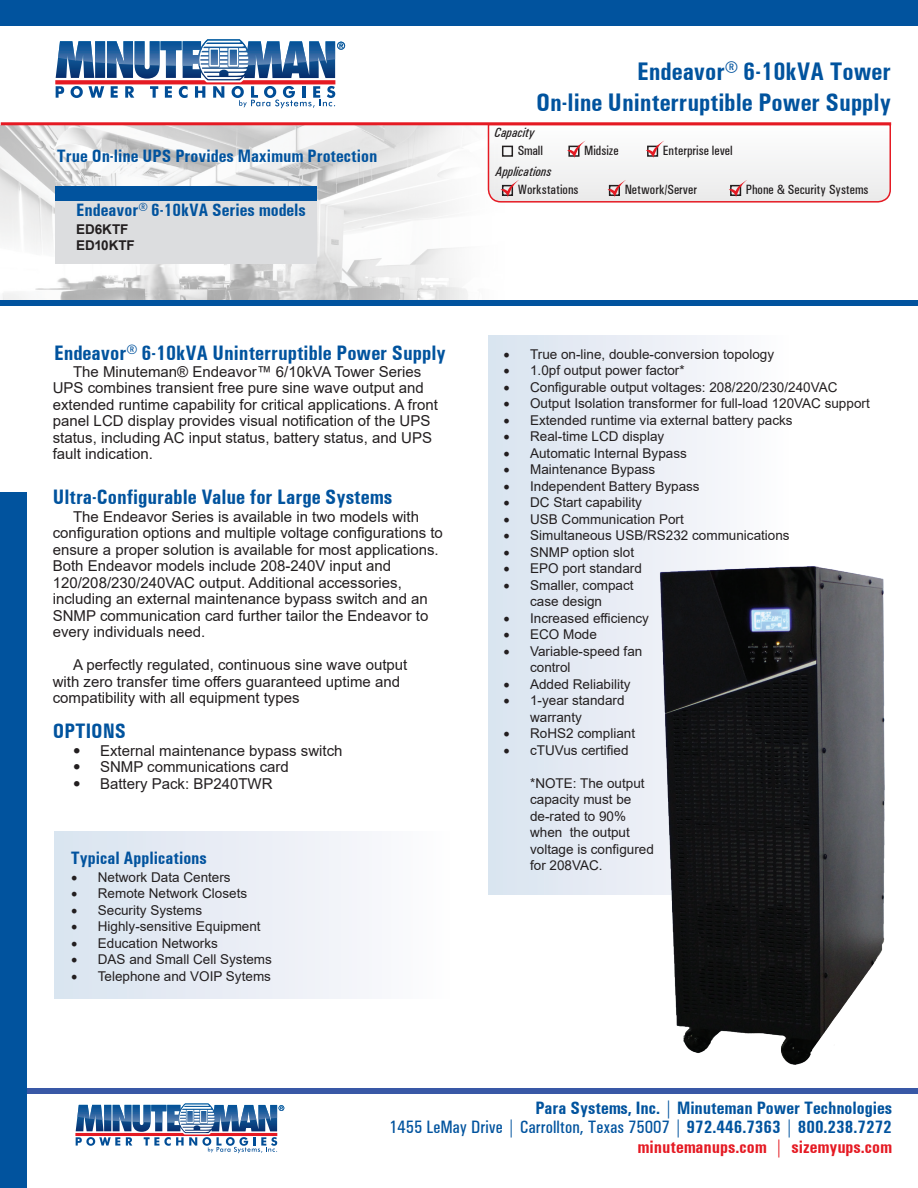
<style>
.page{position:relative;width:918px;height:1188px;background:#fff}
.page>*{position:absolute;margin:0;border:0;box-sizing:border-box;transform-origin:0 0}
.t1{font:25.5px/30.6px "Univers Condensed WE Bold";color:#01539e;text-align:right}
.t2{font:21px "Univers Condensed WE Bold";color:#01539e}
.t3{font:18px "Univers Condensed WE Bold";color:#01539e}
.t4{font:18px "Univers Condensed WE Medium";color:#01539e}
.t5{font:18px "Univers Condensed WE Bold";color:#e51a23}
.t6{font:15px/16.5px "Arial";color:#231f20}
.t7{font:13.5px/16.5px "Arial";color:#231f20}
.t8{font:13.5px "Univers Condensed WE Medium";color:#231f20}
.t9{font:italic 13.5px "Univers Condensed WE Medium";color:#231f20}
.t10{font:700 13.5px/16.2px "Arial";letter-spacing:-.01em;color:#231f20}
.s1{font-family:"Univers Condensed WE Medium"}
.s2{font-family:"Minion Pro";font-size:18px}
.s3{font-family:"Univers Condensed WE Bold"}
</style>
<div class="page">
<div style="left:488px;top:335px;width:300px;height:559px;background:linear-gradient(to right,#d9e3ef,#fdfbfd)"></div>
<div style="left:54px;top:832px;width:395px;height:166px;background:linear-gradient(to right,#d9e3ef,#fdfcfd)"></div>
<img style="left:0;top:125px;width:487px;height:175px">
<svg style="left:55px;top:39px;width:280px;height:69px"></svg>
<hr style="left:1px;top:122px;width:890px;height:3px;background:#e51a23">
<svg style="left:487px;top:123px;width:405px;height:80px"></svg>
<div style="left:15px;top:1088px;width:903px;height:6px;background:#3958a6"></div>
<svg style="left:75px;top:1103px;width:202px;height:50px"></svg>
<div style="left:0;top:300px;width:918px;height:6px;background:#01539e"></div>
<div style="left:0;top:492px;width:27px;height:696px;background:#01539e"></div>
<div style="left:0;top:0;width:918px;height:25px;background:#01539e"></div>
<div style="left:55px;top:186px;width:261px;height:78px;background:#dcdddf"></div>
<div style="left:55px;top:187px;width:261px;height:14px;background:#01539e"></div>
<img style="left:659px;top:565px;width:226px;height:499px">
<p class="t3" style="left:57px;top:145px;width:322px">True On-line UPS Provides Maximum Protection</p>
<p class="t3" style="left:76px;top:199px;width:231px">Endeavor® 6-10kVA Series models</p>
<p class="t10" style="left:76px;top:221px;width:60px">ED6KTF<br>ED10KTF</p>
<h2 class="t2" style="left:54px;top:340px;width:393px">Endeavor® 6-10kVA Uninterruptible Power Supply</h2>
<p class="t6" style="left:53px;top:363px;width:387px;text-indent:20px">The Minuteman® Endeavor™ 6/10kVA Tower Series UPS combines transient free pure sine wave output and extended runtime capability for critical applications. A front panel LCD display provides visual notification of the UPS status, including AC input status, battery status, and UPS fault indication.</p>
<h2 class="t2" style="left:53px;top:484px;width:341px">Ultra-Configurable Value for Large Systems</h2>
<p class="t6" style="left:53px;top:508px;width:392px;text-indent:20px">The Endeavor Series is available in two models with configuration options and multiple voltage configurations to ensure a proper solution is available for most applications.<br>Both Endeavor models include 208-240V input and 120/208/230/240VAC output. Additional accessories, including an external maintenance bypass switch and an SNMP communication card further tailor the Endeavor to every individuals need.</p>
<p class="t6" style="left:53px;top:657px;width:356px;text-indent:20px">A perfectly regulated, continuous sine wave output with zero transfer time offers guaranteed uptime and compatibility with all equipment types</p>
<h2 class="t2" style="left:53px;top:718px;width:75px">OPTIONS</h2>
<p class="t6" style="left:73px;top:742px;width:271px"><span class="s1">•</span> External maintenance bypass switch</p>
<p class="t6" style="left:73px;top:759px;width:217px"><span class="s1">•</span> SNMP communications card</p>
<p class="t6" style="left:73px;top:775px;width:201px"><span class="s1">•</span> Battery Pack: BP240TWR</p>
<p class="t3" style="left:71px;top:847px;width:138px">Typical Applications</p>
<p class="t7" style="left:71px;top:869px;width:161px"><span class="s2">•</span> Network Data Centers</p>
<p class="t7" style="left:71px;top:885px;width:178px"><span class="s2">•</span> Remote Network Closets</p>
<p class="t7" style="left:71px;top:902px;width:133px"><span class="s2">•</span> Security Systems</p>
<p class="t7" style="left:71px;top:918px;width:191px"><span class="s2">•</span> Highly-sensitive Equipment</p>
<p class="t7" style="left:71px;top:935px;width:149px"><span class="s2">•</span> Education Networks</p>
<p class="t7" style="left:71px;top:951px;width:203px"><span class="s2">•</span> DAS and Small Cell Systems</p>
<p class="t7" style="left:71px;top:968px;width:202px"><span class="s2">•</span> Telephone and VOIP Sytems</p>
<h1 class="t1" style="left:536px;top:56px;width:356px">Endeavor® 6-10kVA Tower<br>On-line Uninterruptible Power Supply</h1>
<p class="t9" style="left:494px;top:125px;width:42px">Capacity</p>
<p class="t9" style="left:495px;top:164px;width:58px">Applications</p>
<p class="t8" style="left:584px;top:142px;width:36px">Midsize</p>
<p class="t8" style="left:663px;top:142px;width:71px">Enterprise level</p>
<p class="t8" style="left:518px;top:142px;width:27px">Small</p>
<p class="t8" style="left:518px;top:182px;width:62px">Workstations</p>
<p class="t8" style="left:625px;top:182px;width:74px">Network/Server</p>
<p class="t8" style="left:746px;top:182px;width:124px">Phone &amp; Security Systems</p>
<p class="t7" style="left:503px;top:346px;width:273px"><span class="s2">•</span> True on-line, double-conversion topology</p>
<p class="t7" style="left:503px;top:362px;width:183px"><span class="s2">•</span> 1.0pf output power factor*</p>
<p class="t7" style="left:503px;top:379px;width:336px"><span class="s2">•</span> Configurable output voltages: 208/220/230/240VAC</p>
<p class="t7" style="left:503px;top:395px;width:368px"><span class="s2">•</span> Output Isolation transformer for full-load 120VAC support</p>
<p class="t7" style="left:503px;top:412px;width:291px"><span class="s2">•</span> Extended runtime via external battery packs</p>
<p class="t7" style="left:503px;top:428px;width:163px"><span class="s2">•</span> Real-time LCD display</p>
<p class="t7" style="left:503px;top:445px;width:185px"><span class="s2">•</span> Automatic Internal Bypass</p>
<p class="t7" style="left:503px;top:461px;width:154px"><span class="s2">•</span> Maintenance Bypass</p>
<p class="t7" style="left:503px;top:478px;width:198px"><span class="s2">•</span> Independent Battery Bypass</p>
<p class="t7" style="left:503px;top:494px;width:140px"><span class="s2">•</span> DC Start capability</p>
<p class="t7" style="left:503px;top:511px;width:182px"><span class="s2">•</span> USB Communication Port</p>
<p class="t7" style="left:503px;top:527px;width:288px"><span class="s2">•</span> Simultaneous USB/RS232 communications</p>
<p class="t7" style="left:503px;top:544px;width:133px"><span class="s2">•</span> SNMP option slot</p>
<p class="t7" style="left:503px;top:560px;width:140px"><span class="s2">•</span> EPO port standard</p>
<p class="t7" style="left:503px;top:577px;width:132px;text-align:center"><span class="s2">•</span> Smaller, compact case design</p>
<p class="t7" style="left:503px;top:610px;width:147px"><span class="s2">•</span> Increased efficiency</p>
<p class="t7" style="left:503px;top:626px;width:95px"><span class="s2">•</span> ECO Mode</p>
<p class="t7" style="left:530px;top:643px;width:114px;text-indent:-27px"><span class="s2">•</span> Variable-speed fan control</p>
<p class="t7" style="left:503px;top:676px;width:129px"><span class="s2">•</span> Added Reliability</p>
<p class="t7" style="left:530px;top:692px;width:96px;text-indent:-27px"><span class="s2">•</span> 1-year standard warranty</p>
<p class="t7" style="left:503px;top:725px;width:134px"><span class="s2">•</span> RoHS2 compliant</p>
<p class="t7" style="left:503px;top:742px;width:127px"><span class="s2">•</span> cTUVus certified</p>
<p class="t7" style="left:530px;top:775px;width:125px">*NOTE: The output capacity must be de-rated to 90% when the output voltage is configured for 208VAC.</p>
<p class="t3" style="left:535px;top:1097px;width:358px">Para Systems, Inc. | Minuteman Power Technologies</p>
<p class="t4" style="left:389px;top:1117px;width:504px">1455 LeMay Drive | Carrollton, Texas 75007 | <span class="s3">972.446.7363 | 800.238.7272</span></p>
<p class="t5" style="left:638px;top:1136px;width:256px">minutemanups.com | sizemyups.com</p>
</div>
